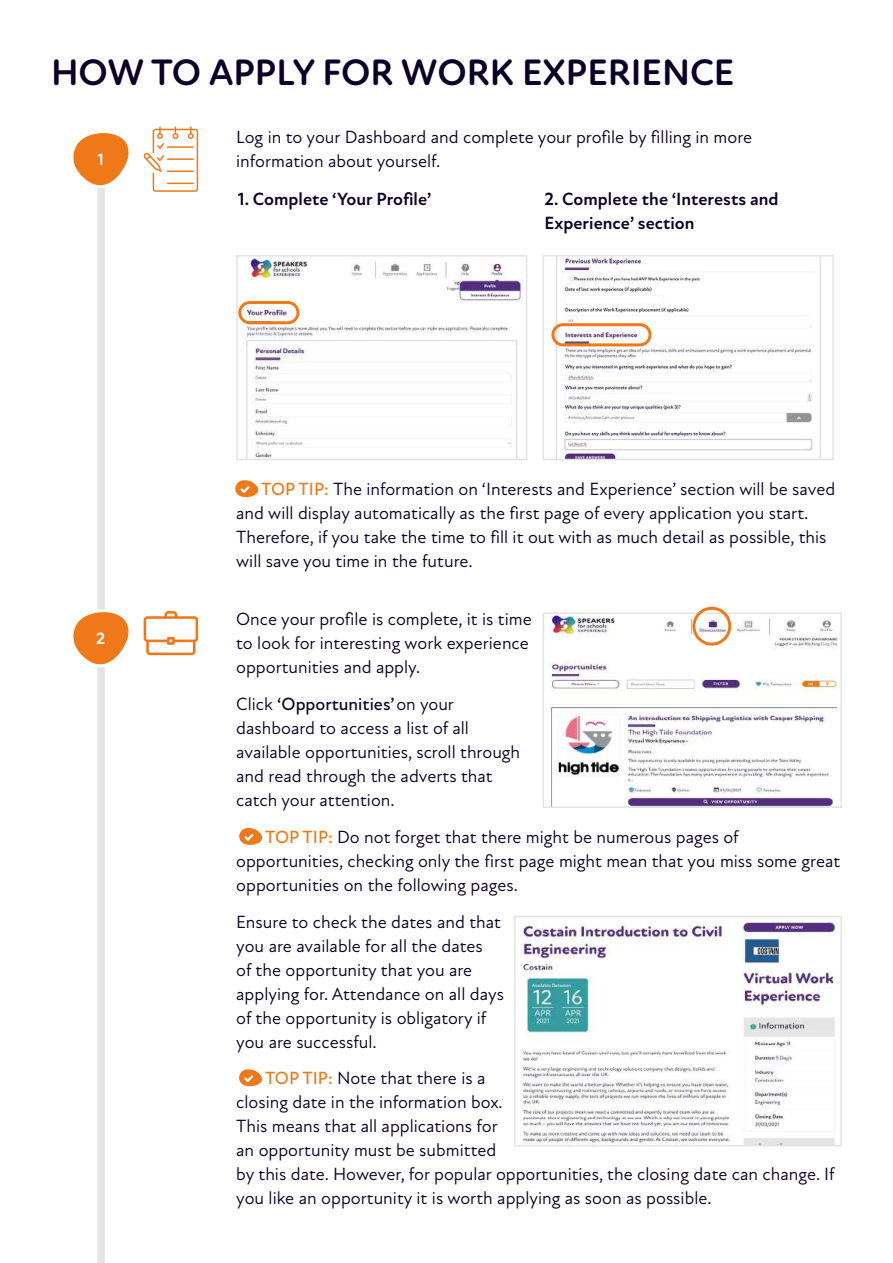
<style>
.page{position:relative;width:893px;height:1263px;background:#fff}
.page>*{position:absolute;margin:0;border:0;box-sizing:border-box;transform-origin:0 0}
.t1{font:700 37.5px "Atten Round New";color:#0c0027}
.t2{font:18px/24px "Atten New";color:#0c0027}
.t3{font:700 18px/24px "Atten New";color:#0c0027}
.t4{font:700 16.65px "Atten Round New";color:#fff}
.s1{font-weight:500;color:#ef7918}
.s2{font-weight:500}
</style>
<div class="page">
<div style="left:322px;top:485px;width:9px;height:8px;border:6px solid #fff;border-radius:50%"></div>
<div style="left:322px;top:490px;width:9px;height:8px;border:6px solid #fff;border-radius:50%"></div>
<div style="left:97px;top:160px;width:8px;height:1103px;background:#e3e3e3"></div>
<svg style="left:73px;top:133px;width:56px;height:55px"></svg>
<svg style="left:73px;top:609px;width:56px;height:59px"></svg>
<svg style="left:144px;top:126px;width:54px;height:66px"></svg>
<svg style="left:144px;top:611px;width:54px;height:44px"></svg>
<div style="left:326px;top:832px;width:9px;height:9px;border:6px solid #fff;border-radius:50%"></div>
<div style="left:326px;top:837px;width:9px;height:9px;border:6px solid #fff;border-radius:50%"></div>
<div style="left:326px;top:1074px;width:9px;height:8px;border:6px solid #fff;border-radius:50%"></div>
<div style="left:326px;top:1079px;width:9px;height:8px;border:6px solid #fff;border-radius:50%"></div>
<img style="left:248px;top:258px;width:276px;height:199px">
<div style="left:236px;top:255px;width:291px;height:205px;border:2px solid #e3e3e3"></div>
<img style="left:548px;top:615px;width:288px;height:190px">
<div style="left:543px;top:612px;width:299px;height:196px;border:2px solid #e3e3e3"></div>
<img style="left:520px;top:923px;width:319px;height:220px">
<div style="left:514px;top:916px;width:328px;height:230px;border:2px solid #e3e3e3"></div>
<img style="left:555px;top:258px;width:266px;height:199px">
<div style="left:543px;top:255px;width:291px;height:205px;border:2px solid #e3e3e3"></div>
<svg style="left:235px;top:290px;width:95px;height:208px"></svg>
<svg style="left:239px;top:828px;width:95px;height:18px"></svg>
<svg style="left:239px;top:1069px;width:94px;height:18px"></svg>
<div style="left:692px;top:607px;width:39px;height:39px;border:3px solid #ef7918;border-radius:50%"></div>
<div style="left:551px;top:323px;width:101px;height:23px;border:3px solid #ef7918;border-radius:10px"></div>
<div style="left:238px;top:301px;width:61px;height:23px;border:3px solid #ef7918;border-radius:10px"></div>
<h1 class="t1" style="left:51px;top:50px;width:685px">HOW TO APPLY FOR WORK EXPERIENCE</h1>
<p class="t4" style="left:97px;top:150px;width:8px">1</p>
<p class="t4" style="left:96px;top:629px;width:11px">2</p>
<p class="t2" style="left:236px;top:125px;width:517px">Log in to your Dashboard and complete your profile by filling in more information about yourself.</p>
<p class="t3" style="left:238px;top:188px;width:195px">1. Complete ‘Your Profile’</p>
<p class="t3" style="left:544px;top:188px;width:236px">2. Complete the ‘Interests and<br>Experience’ section</p>
<p class="t2" style="left:236px;top:478px;width:601px;text-indent:25px"><span class="s1">TOP TIP:</span> The information on ‘Interests and Experience’ section will be saved and will display automatically as the first page of every application you start.<br>Therefore, if you take the time to fill it out with as much detail as possible, this will save you time in the future.</p>
<p class="t2" style="left:236px;top:607px;width:297px">Once your profile is complete, it is time to look for interesting work experience opportunities and apply.</p>
<p class="t2" style="left:236px;top:692px;width:285px">Click <span class="s2">‘Opportunities’</span> on your dashboard to access a list of all available opportunities, scroll through and read through the adverts that catch your attention.</p>
<p class="t2" style="left:236px;top:825px;width:605px;text-indent:29px"><span class="s1">TOP TIP:</span> Do not forget that there might be numerous pages of opportunities, checking only the first page might mean that you miss some great opportunities on the following pages.</p>
<p class="t2" style="left:236px;top:910px;width:269px">Ensure to check the dates and that you are available for all the dates<br>of the opportunity that you are applying for. Attendance on all days of the opportunity is obligatory if you are successful.</p>
<p class="t2" style="left:236px;top:1066px;width:600px;text-indent:29px"><span class="s1">TOP TIP:</span> Note that there is a<br>closing date in the information box.<br>This means that all applications for<br>an opportunity must be submitted<br>by this date. However, for popular opportunities, the closing date can change. If you like an opportunity it is worth applying as soon as possible.</p>
</div>
